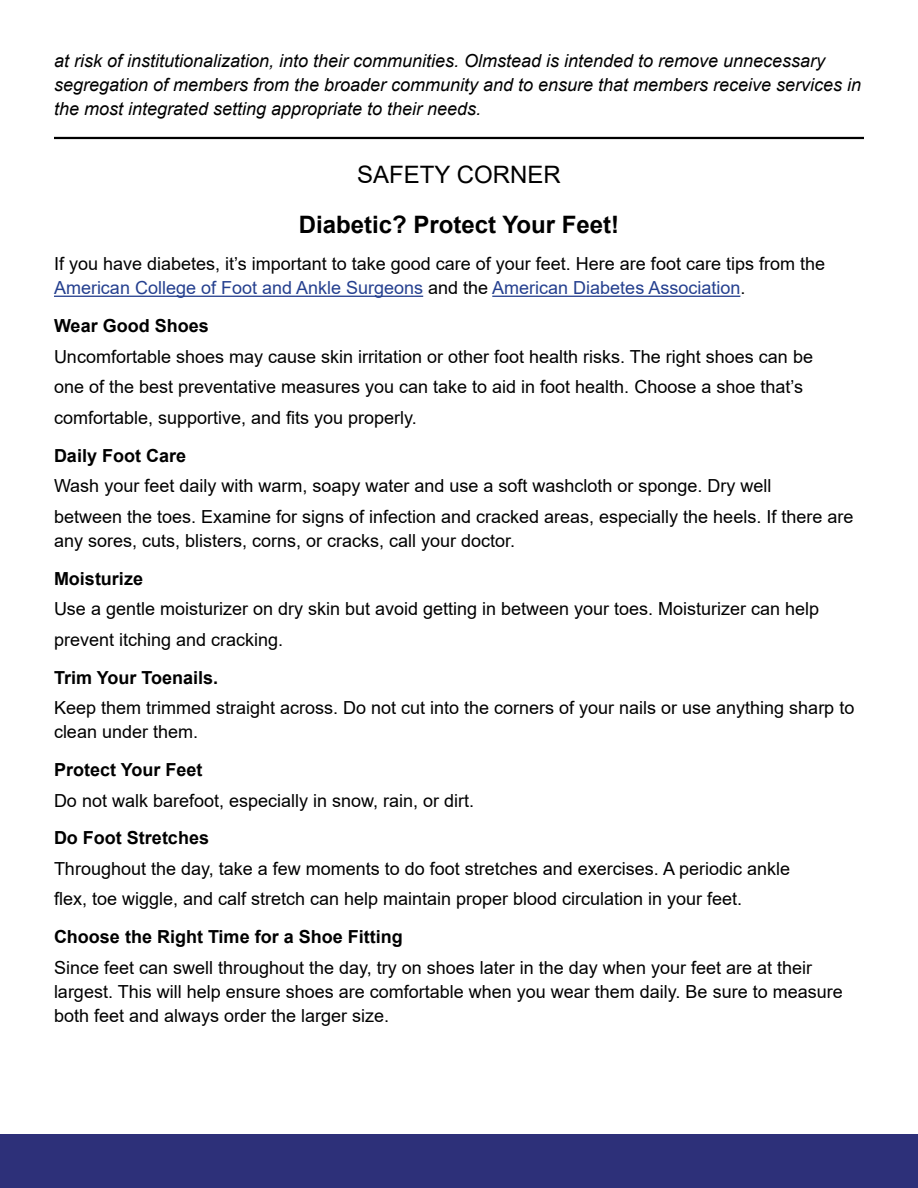
<style>
.page{position:relative;width:918px;height:1188px;background:#fff}
.page>*{position:absolute;margin:0;border:0;box-sizing:border-box;transform-origin:0 0}
.Header_2{font:700 24px "Arial";color:#000}
.Header_2-2{font:24px "Arial";color:#000}
.Paragraph_Style_1{font:18px/24px "Arial";color:#000}
.Paragraph_Style_1-2{font:italic 18px/24px "Arial";color:#000}
.Heading_3{font:700 18px "Arial";color:#000}
.s1{color:#25408f}
</style>
<div class="page">
<div style="left:0;top:1134px;width:918px;height:54px;background:#2d3079"></div>
<hr style="left:54px;top:296px;width:369px;height:1px;background:#25408f">
<hr style="left:492px;top:296px;width:248px;height:1px;background:#25408f">
<hr style="left:54px;top:137px;width:810px;height:2px;background:#000">
<p class="Paragraph_Style_1-2" style="left:54px;top:49px;width:809px">at risk of institutionalization, into their communities. Olmstead is intended to remove unnecessary segregation of members from the broader community and to ensure that members receive services in the most integrated setting appropriate to their needs.</p>
<h2 class="Header_2-2" style="left:357px;top:158px;width:205px">SAFETY CORNER</h2>
<h2 class="Header_2" style="left:299px;top:208px;width:322px">Diabetic? Protect Your Feet!</h2>
<p class="Paragraph_Style_1" style="left:54px;top:252px;width:773px">If you have diabetes, it’s important to take good care of your feet. Here are foot care tips from the<br><span class="s1">American College of Foot and Ankle Surgeons</span> and the <span class="s1">American Diabetes Association</span>.</p>
<h3 class="Heading_3" style="left:54px;top:313px;width:156px">Wear Good Shoes</h3>
<p class="Paragraph_Style_1" style="left:54px;top:344px;width:761px">Uncomfortable shoes may cause skin irritation or other foot health risks. The right shoes can be</p>
<p class="Paragraph_Style_1" style="left:54px;top:375px;width:751px">one of the best preventative measures you can take to aid in foot health. Choose a shoe that’s</p>
<p class="Paragraph_Style_1" style="left:54px;top:406px;width:364px">comfortable, supportive, and fits you properly.</p>
<h3 class="Heading_3" style="left:54px;top:443px;width:134px">Daily Foot Care</h3>
<p class="Paragraph_Style_1" style="left:54px;top:474px;width:719px">Wash your feet daily with warm, soapy water and use a soft washcloth or sponge. Dry well</p>
<p class="Paragraph_Style_1" style="left:54px;top:505px;width:801px">between the toes. Examine for signs of infection and cracked areas, especially the heels. If there are any sores, cuts, blisters, corns, or cracks, call your doctor.</p>
<h3 class="Heading_3" style="left:54px;top:566px;width:91px">Moisturize</h3>
<p class="Paragraph_Style_1" style="left:54px;top:597px;width:767px">Use a gentle moisturizer on dry skin but avoid getting in between your toes. Moisturizer can help</p>
<p class="Paragraph_Style_1" style="left:54px;top:628px;width:231px">prevent itching and cracking.</p>
<h3 class="Heading_3" style="left:54px;top:665px;width:166px">Trim Your Toenails.</h3>
<p class="Paragraph_Style_1" style="left:54px;top:696px;width:802px">Keep them trimmed straight across. Do not cut into the corners of your nails or use anything sharp to clean under them.</p>
<h3 class="Heading_3" style="left:54px;top:757px;width:150px">Protect Your Feet</h3>
<p class="Paragraph_Style_1" style="left:54px;top:788px;width:422px">Do not walk barefoot, especially in snow, rain, or dirt.</p>
<h3 class="Heading_3" style="left:54px;top:825px;width:157px">Do Foot Stretches</h3>
<p class="Paragraph_Style_1" style="left:54px;top:856px;width:738px">Throughout the day, take a few moments to do foot stretches and exercises. A periodic ankle</p>
<p class="Paragraph_Style_1" style="left:54px;top:887px;width:690px">flex, toe wiggle, and calf stretch can help maintain proper blood circulation in your feet.</p>
<h3 class="Heading_3" style="left:54px;top:924px;width:350px">Choose the Right Time for a Shoe Fitting</h3>
<p class="Paragraph_Style_1" style="left:54px;top:955px;width:790px">Since feet can swell throughout the day, try on shoes later in the day when your feet are at their largest. This will help ensure shoes are comfortable when you wear them daily. Be sure to measure both feet and always order the larger size.</p>
</div>
